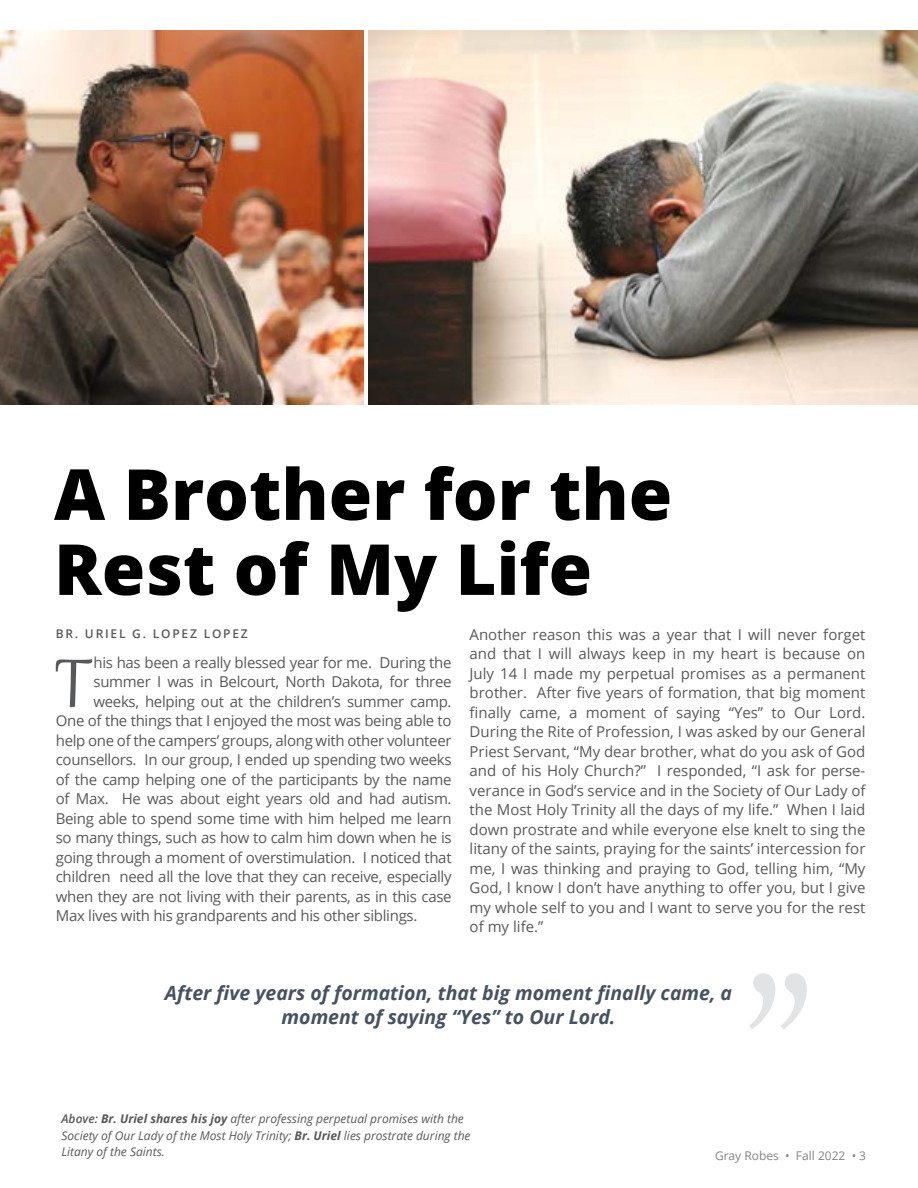
<style>
.page{position:relative;width:918px;height:1188px;background:#fff}
.page>*{position:absolute;margin:0;border:0;box-sizing:border-box;transform-origin:0 0}
.t1{font:84.3px "Gabriola";color:#58595b}
.t2{font:800 70.5px/75px "Open Sans";color:#000}
.t3{font:italic 700 19.5px/24px "Open Sans";color:#465261;text-align:center}
.t4{font:15px/19.5px "Open Sans";letter-spacing:-.02em;color:#58595b;text-align:justify}
.t5{font:italic 12px/16.5px "Open Sans";color:#58595b}
.t6{font:12px "Open Sans";color:#828487}
.t7{font:600 12px "Open Sans";letter-spacing:.15em;color:#58595b}
.s1{font-weight:600}
.s2{font-weight:700}
</style>
<div class="page">
<img style="left:368px;top:30px;width:550px;height:375px">
<img style="left:0;top:30px;width:363px;height:375px">
<svg style="left:749px;top:973px;width:58px;height:56px"></svg>
<h2 class="t2" style="left:54px;top:453px;width:620px">A Brother for the<br>Rest of My Life</h2>
<p class="t7" style="left:56px;top:625px;width:194px">BR. URIEL G. LOPEZ LOPEZ</p>
<h1 class="t1" style="left:56px;top:628px;width:36px">T</h1>
<p class="t4" style="left:93px;top:652px;width:360px">his has been a really blessed year for me. During the</p>
<p class="t4" style="left:93px;top:672px;width:360px">summer I was in Belcourt, North Dakota, for three</p>
<p class="t4" style="left:93px;top:691px;width:360px">weeks, helping out at the children’s summer camp.</p>
<p class="t4" style="left:56px;top:711px;width:397px">One of the things that I enjoyed the most was being able to</p>
<p class="t4" style="left:56px;top:730px;width:397px">help one of the campers’ groups, along with other volunteer</p>
<p class="t4" style="left:56px;top:750px;width:397px">counsellors. In our group, I ended up spending two weeks</p>
<p class="t4" style="left:56px;top:769px;width:397px">of the camp helping one of the participants by the name</p>
<p class="t4" style="left:56px;top:789px;width:397px">of Max. He was about eight years old and had autism.</p>
<p class="t4" style="left:56px;top:808px;width:397px">Being able to spend some time with him helped me learn</p>
<p class="t4" style="left:56px;top:828px;width:397px">so many things, such as how to calm him down when he is</p>
<p class="t4" style="left:56px;top:847px;width:397px">going through a moment of overstimulation. I noticed that</p>
<p class="t4" style="left:56px;top:867px;width:397px">children need all the love that they can receive, especially</p>
<p class="t4" style="left:56px;top:886px;width:397px">when they are not living with their parents, as in this case</p>
<p class="t4" style="left:56px;top:906px;width:363px">Max lives with his grandparents and his other siblings.</p>
<p class="t4" style="left:470px;top:624px;width:397px">Another reason this was a year that I will never forget and that I will always keep in my heart is because on July 14 I made my perpetual promises as a permanent brother. After five years of formation, that big moment finally came, a moment of saying “Yes” to Our Lord.<br>During the Rite of Profession, I was asked by our General Priest Servant, “My dear brother, what do you ask of God and of his Holy Church?” I responded, “I ask for perse&shy;verance in God’s service and in the Society of Our Lady of the Most Holy Trinity all the days of my life.” When I laid down prostrate and while everyone else knelt to sing the litany of the saints, praying for the saints’ intercession for me, I was thinking and praying to God, telling him, “My God, I know I don’t have anything to offer you, but I give my whole self to you and I want to serve you for the rest of my life.”</p>
<h3 class="t3" style="left:165px;top:981px;width:569px">After five years of formation, that big moment finally came, a moment of saying “Yes” to Our Lord.</h3>
<p class="t5" style="left:62px;top:1110px;width:410px"><span class="s1">Above:</span> <span class="s2">Br. Uriel shares his joy</span> after professing perpetual promises with the<br>Society of Our Lady of the Most Holy Trinity; <span class="s2">Br. Uriel</span> lies prostrate during the<br>Litany of the Saints.</p>
<p class="t6" style="left:715px;top:1147px;width:153px">Gray Robes • Fall 2022 • 3</p>
</div>
